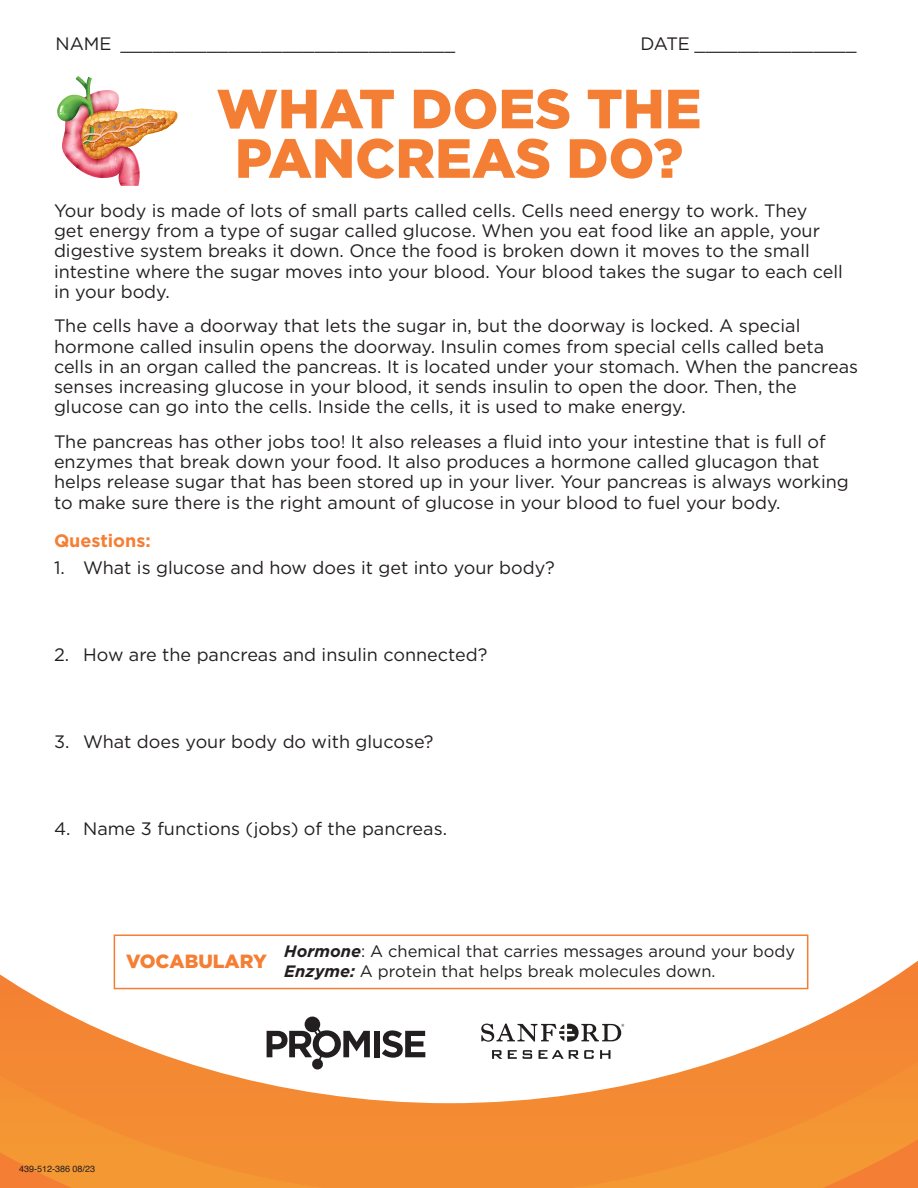
<style>
.page{position:relative;width:918px;height:1188px;background:#fff}
.page>*{position:absolute;margin:0;border:0;box-sizing:border-box;transform-origin:0 0}
.t1{font:900 55.05px/49.5px "Gotham";color:#f47f34;text-align:center}
.t2{font:900 19.05px "Gotham";color:#f47f34}
.t3{font:18px/20.2px "Gotham";color:#231f20}
.t4{font:700 18px "Gotham";color:#f47f34}
.t5{font:16.5px/19.5px "Gotham";color:#231f20}
.t6{font:9px "Helvetica";color:#231f20}
.s1{font-weight:700;font-style:italic}
</style>
<div class="page">
<svg style="left:0;top:1103px;width:918px;height:85px;background:#f48f33"></svg>
<svg style="left:0;top:934px;width:918px;height:169px"></svg>
<div style="left:374px;top:1031px;width:6px;height:26px;background:#231f20"></div>
<svg style="left:382px;top:1030px;width:43px;height:28px"></svg>
<div style="left:305px;top:1017px;width:15px;height:15px;background:#231f20;border-radius:50%"></div>
<svg style="left:267px;top:1024px;width:103px;height:46px"></svg>
<svg style="left:492px;top:1050px;width:10px;height:9px"></svg>
<svg style="left:508px;top:1050px;width:24px;height:9px"></svg>
<svg style="left:539px;top:1050px;width:55px;height:9px"></svg>
<svg style="left:600px;top:1050px;width:11px;height:9px"></svg>
<svg style="left:481px;top:1024px;width:143px;height:18px"></svg>
<div style="left:114px;top:934px;width:694px;height:55px;border:2px solid #f47f34"></div>
<img style="left:57px;top:76px;width:121px;height:110px">
<p class="t3" style="left:56px;top:33px;width:401px">NAME _______________________________</p>
<p class="t3" style="left:641px;top:33px;width:217px">DATE _______________</p>
<h1 class="t1" style="left:216px;top:84px;width:487px">WHAT DOES THE<br>PANCREAS DO?</h1>
<p class="t3" style="left:54px;top:200px;width:791px">Your body is made of lots of small parts called cells. Cells need energy to work. They<br>get energy from a type of sugar called glucose. When you eat food like an apple, your digestive system breaks it down. Once the food is broken down it moves to the small intestine where the sugar moves into your blood. Your blood takes the sugar to each cell in your body.</p>
<p class="t3" style="left:54px;top:316px;width:806px">The cells have a doorway that lets the sugar in, but the doorway is locked. A special hormone called insulin opens the doorway. Insulin comes from special cells called beta cells in an organ called the pancreas. It is located under your stomach. When the pancreas senses increasing glucose in your blood, it sends insulin to open the door. Then, the glucose can go into the cells. Inside the cells, it is used to make energy.</p>
<p class="t3" style="left:54px;top:431px;width:796px">The pancreas has other jobs too! It also releases a fluid into your intestine that is full of enzymes that break down your food. It also produces a hormone called glucagon that helps release sugar that has been stored up in your liver. Your pancreas is always working to make sure there is the right amount of glucose in your blood to fuel your body.</p>
<p class="t4" style="left:54px;top:529px;width:98px">Questions:</p>
<p class="t3" style="left:54px;top:557px;width:502px">1. What is glucose and how does it get into your body?</p>
<p class="t3" style="left:54px;top:644px;width:435px">2. How are the pancreas and insulin connected?</p>
<p class="t3" style="left:54px;top:731px;width:381px">3. What does your body do with glucose?</p>
<p class="t3" style="left:54px;top:818px;width:395px">4. Name 3 functions (jobs) of the pancreas.</p>
<p class="t2" style="left:126px;top:949px;width:142px">VOCABULARY</p>
<p class="t5" style="left:284px;top:941px;width:512px"><span class="s1">Hormone</span>: A chemical that carries messages around your body<br><span class="s1">Enzyme:</span> A protein that helps break molecules down.</p>
<p class="t6" style="left:19px;top:1162px;width:78px">439-512-386 08/23</p>
</div>
